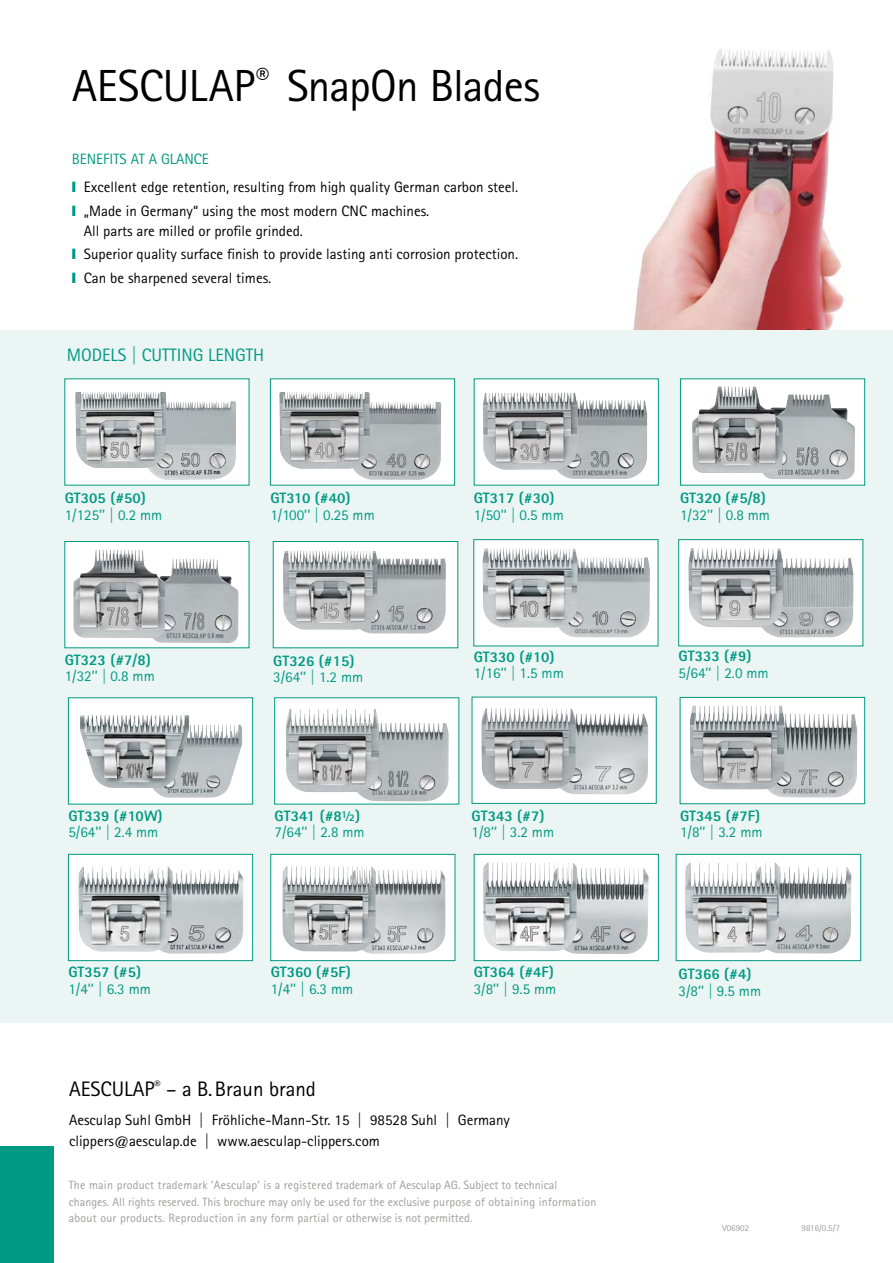
<style>
.page{position:relative;width:893px;height:1263px;background:#fff}
.page>*{position:absolute;margin:0;border:0;box-sizing:border-box;transform-origin:0 0}
.t1{font:45px "Rotis Sans Serif Pro";letter-spacing:-.015em;color:#000}
.t2{font:21px "Rotis Sans Serif Pro";color:#000}
.t3{font:18px "Rotis Sans Serif Pro";color:#009982}
.t4{font:15px/28px "Rotis Sans Serif Pro";color:#000}
.t5{font:15px "Rotis Sans Serif Pro";color:#009982}
.t6{font:800 15px "Rotis Sans Serif Pro";color:#009982}
.t7{font:12px/16.5px "Rotis Sans Serif Pro";color:#9d9d9c}
.t8{font:9px "Rotis Sans Serif Pro";color:#9d9d9c}
.s1{color:#009982}
</style>
<div class="page">
<img style="left:623px;top:49px;width:270px;height:282px">
<div style="left:0;top:1146px;width:54px;height:117px;background:#009984"></div>
<div style="left:0;top:331px;width:893px;height:692px;background:#ebf5f4"></div>
<div style="left:64px;top:378px;width:185px;height:107px;background:#fff"></div>
<img style="left:148px;top:401px;width:88px;height:79px">
<img style="left:75px;top:392px;width:91px;height:76px">
<div style="left:270px;top:378px;width:185px;height:107px;background:#fff;border:1px solid #009982"></div>
<img style="left:353px;top:402px;width:88px;height:78px">
<img style="left:279px;top:392px;width:91px;height:77px">
<div style="left:474px;top:378px;width:185px;height:107px;background:#fff"></div>
<img style="left:557px;top:400px;width:90px;height:79px">
<img style="left:483px;top:393px;width:94px;height:77px">
<div style="left:273px;top:541px;width:185px;height:107px;background:#fff;border:1px solid #009982"></div>
<img style="left:362px;top:559px;width:84px;height:74px">
<img style="left:283px;top:551px;width:94px;height:79px">
<div style="left:473px;top:539px;width:185px;height:107px;background:#fff;border:1px solid #009982"></div>
<img style="left:554px;top:557px;width:96px;height:80px">
<img style="left:483px;top:548px;width:94px;height:79px">
<div style="left:678px;top:539px;width:185px;height:107px;background:#fff;border:1px solid #009982"></div>
<img style="left:762px;top:558px;width:91px;height:80px">
<img style="left:688px;top:548px;width:95px;height:80px">
<div style="left:472px;top:697px;width:185px;height:107px;background:#fff;border:1px solid #009982"></div>
<img style="left:561px;top:713px;width:87px;height:81px">
<img style="left:481px;top:708px;width:95px;height:81px">
<div style="left:680px;top:697px;width:185px;height:107px;background:#fff;border:1px solid #009982"></div>
<img style="left:768px;top:714px;width:89px;height:83px">
<img style="left:690px;top:705px;width:94px;height:85px">
<div style="left:68px;top:854px;width:185px;height:107px;background:#fff;border:1px solid #009982"></div>
<img style="left:164px;top:870px;width:79px;height:83px">
<img style="left:78px;top:867px;width:94px;height:85px">
<div style="left:270px;top:854px;width:185px;height:107px;background:#fff;border:1px solid #009982"></div>
<img style="left:350px;top:870px;width:95px;height:84px">
<img style="left:282px;top:866px;width:94px;height:85px">
<div style="left:474px;top:854px;width:185px;height:107px;background:#fff;border:1px solid #009982"></div>
<img style="left:567px;top:868px;width:82px;height:86px">
<img style="left:483px;top:862px;width:94px;height:89px">
<div style="left:676px;top:854px;width:185px;height:107px;background:#fff;border:1px solid #009982"></div>
<img style="left:756px;top:866px;width:95px;height:87px">
<img style="left:685px;top:862px;width:94px;height:90px">
<div style="left:64px;top:541px;width:185px;height:107px;background:#fff;border:1px solid #009982"></div>
<img style="left:153px;top:559px;width:85px;height:84px">
<img style="left:73px;top:550px;width:92px;height:88px">
<div style="left:68px;top:697px;width:185px;height:107px;background:#fff;border:1px solid #009982"></div>
<img style="left:153px;top:725px;width:89px;height:72px">
<img style="left:80px;top:715px;width:109px;height:73px">
<div style="left:680px;top:378px;width:185px;height:107px;background:#fff;border:1px solid #009982"></div>
<img style="left:763px;top:395px;width:92px;height:84px">
<img style="left:692px;top:386px;width:91px;height:87px">
<div style="left:274px;top:697px;width:185px;height:107px;background:#fff"></div>
<img style="left:357px;top:723px;width:92px;height:78px">
<img style="left:286px;top:709px;width:93px;height:83px">
<h1 class="t1" style="left:72px;top:59px;width:469px">AESCULAP<sup>®</sup> SnapOn Blades</h1>
<p class="t4" style="left:72px;top:146px;width:448px"><span class="s1">BENEFITS AT A GLANCE<br>❙</span> Excellent edge retention, resulting from high quality German carbon steel.</p>
<p class="t4" style="left:84px;top:202px;width:347px;line-height:19.5px;text-indent:-12px"><span class="s1">❙</span> „Made in Germany“ using the most modern CNC machines.<br>All parts are milled or profile grinded.</p>
<p class="t4" style="left:72px;top:243px;width:448px;line-height:23.7px"><span class="s1">❙</span> Superior quality surface finish to provide lasting anti corrosion protection. <span class="s1">❙</span> Can be sharpened several times.</p>
<p class="t3" style="left:67px;top:344px;width:199px">MODELS | CUTTING LENGTH</p>
<p class="t6" style="left:65px;top:489px;width:83px">GT305 (#50)</p>
<p class="t5" style="left:65px;top:506px;width:99px">1/125’’ | 0.2 mm</p>
<p class="t6" style="left:270px;top:488px;width:82px">GT310 (#40)</p>
<p class="t5" style="left:270px;top:506px;width:106px">1/100’’ | 0.25 mm</p>
<p class="t6" style="left:474px;top:488px;width:82px">GT317 (#30)</p>
<p class="t5" style="left:474px;top:506px;width:91px">1/50’’ | 0.5 mm</p>
<p class="t6" style="left:680px;top:488px;width:87px">GT320 (#5/8)</p>
<p class="t5" style="left:680px;top:506px;width:91px">1/32’’ | 0.8 mm</p>
<p class="t6" style="left:65px;top:650px;width:87px">GT323 (#7/8)</p>
<p class="t5" style="left:65px;top:667px;width:92px">1/32’’ | 0.8 mm</p>
<p class="t6" style="left:273px;top:651px;width:83px">GT326 (#15)</p>
<p class="t5" style="left:273px;top:668px;width:91px">3/64’’ | 1.2 mm</p>
<p class="t6" style="left:474px;top:647px;width:82px">GT330 (#10)</p>
<p class="t5" style="left:474px;top:664px;width:91px">1/16’’ | 1.5 mm</p>
<p class="t6" style="left:679px;top:647px;width:74px">GT333 (#9)</p>
<p class="t5" style="left:679px;top:664px;width:91px">5/64’’ | 2.0 mm</p>
<p class="t6" style="left:68px;top:806px;width:96px">GT339 (#10W)</p>
<p class="t5" style="left:68px;top:823px;width:91px">5/64’’ | 2.4 mm</p>
<p class="t6" style="left:275px;top:806px;width:87px">GT341 (#8½)</p>
<p class="t5" style="left:275px;top:823px;width:91px">7/64’’ | 2.8 mm</p>
<p class="t6" style="left:472px;top:806px;width:74px">GT343 (#7)</p>
<p class="t5" style="left:472px;top:823px;width:84px">1/8’’ | 3.2 mm</p>
<p class="t6" style="left:680px;top:806px;width:82px">GT345 (#7F)</p>
<p class="t5" style="left:680px;top:823px;width:84px">1/8’’ | 3.2 mm</p>
<p class="t6" style="left:68px;top:963px;width:74px">GT357 (#5)</p>
<p class="t5" style="left:68px;top:980px;width:84px">1/4’’ | 6.3 mm</p>
<p class="t6" style="left:271px;top:963px;width:82px">GT360 (#5F)</p>
<p class="t5" style="left:271px;top:980px;width:84px">1/4’’ | 6.3 mm</p>
<p class="t6" style="left:474px;top:963px;width:82px">GT364 (#4F)</p>
<p class="t5" style="left:474px;top:980px;width:84px">3/8’’ | 9.5 mm</p>
<p class="t6" style="left:679px;top:964px;width:74px">GT366 (#4)</p>
<p class="t5" style="left:679px;top:981px;width:84px">3/8’’ | 9.5 mm</p>
<h2 class="t2" style="left:69px;top:1076px;width:249px">AESCULAP<sup>®</sup> – a B.Braun brand</h2>
<p class="t4" style="left:69px;top:1109px;width:442px;line-height:21px">Aesculap Suhl GmbH | Fröhliche-Mann-Str. 15 | 98528 Suhl | Germany clippers@aesculap.de | www.aesculap-clippers.com</p>
<p class="t7" style="left:69px;top:1177px;width:529px">The main product trademark ’Aesculap’ is a registered trademark of Aesculap AG. Subject to technical changes. All rights reserved. This brochure may only be used for the exclusive purpose of obtaining information about our products. Reproduction in any form partial or otherwise is not permitted.</p>
<p class="t8" style="left:722px;top:1222px;width:28px">V06902</p>
<p class="t8" style="left:801px;top:1222px;width:40px">9816/0.5/7</p>
</div>
